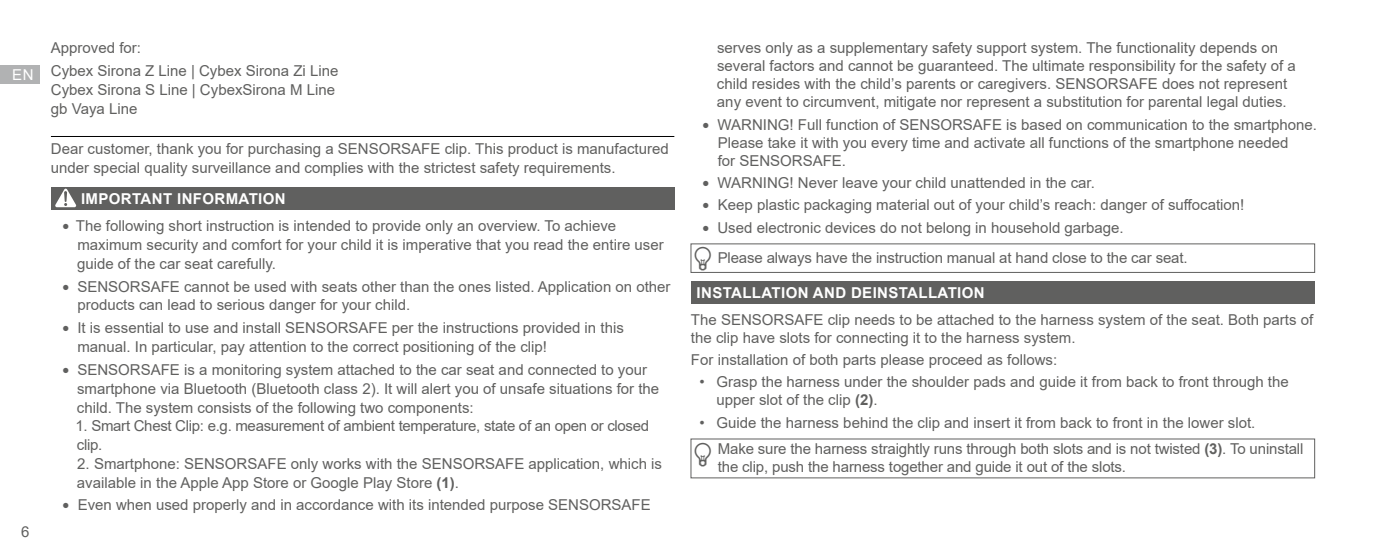
<style>
.page{position:relative;width:1387px;height:553px;background:#fff}
.page>*{position:absolute;margin:0;border:0;box-sizing:border-box;transform-origin:0 0}
.t1{font:15px/18.6px "Arial";color:#60605f}
.t2{font:15px/18.6px "Arial";letter-spacing:-.02em;color:#60605f}
.t3{font:700 15px "Arial";letter-spacing:.025em;color:#fff}
.t4{font:15px "Arial";color:#fff}
.s1{font-size:21px}
.s2{font-weight:700}
</style>
<div class="page">
<div style="left:0;top:65px;width:40px;height:18px;background:#b1b2b3"></div>
<div style="left:690px;top:243px;width:624px;height:30px;border:1px solid #60605f"></div>
<div style="left:691px;top:281px;width:623px;height:23px;background:#60605f"></div>
<hr style="left:51px;top:136px;width:623px;height:1px;background:#000">
<div style="left:51px;top:187px;width:623px;height:23px;background:#60605f"></div>
<svg style="left:55px;top:189px;width:21px;height:18px"></svg>
<p class="t4" style="left:12px;top:64px;width:23px">EN</p>
<p class="t1" style="left:21px;top:522px;width:10px">6</p>
<p class="t1" style="left:51px;top:37px;width:289px;line-height:23.1px">Approved for:<br>Cybex Sirona Z Line | Cybex Sirona Zi Line</p>
<p class="t1" style="left:51px;top:80px;width:286px">Cybex Sirona S Line | CybexSirona M Line gb Vaya Line</p>
<p class="t1" style="left:51px;top:139px;width:619px">Dear customer, thank you for purchasing a SENSORSAFE clip. This product is manufactured under special quality surveillance and complies with the strictest safety requirements.</p>
<p class="t3" style="left:81px;top:188px;width:206px">IMPORTANT INFORMATION</p>
<p class="t1" style="left:77px;top:217px;width:588px;text-indent:-15px"><span class="s1">•</span> The following short instruction is intended to provide only an overview. To achieve maximum security and comfort for your child it is imperative that you read the entire user guide of the car seat carefully.</p>
<p class="t1" style="left:77px;top:277px;width:594px;text-indent:-15px"><span class="s1">•</span> SENSORSAFE cannot be used with seats other than the ones listed. Application on other products can lead to serious danger for your child.</p>
<p class="t1" style="left:77px;top:319px;width:548px;text-indent:-15px"><span class="s1">•</span> It is essential to use and install SENSORSAFE per the instructions provided in this manual. In particular, pay attention to the correct positioning of the clip!</p>
<p class="t1" style="left:77px;top:360px;width:584px;text-indent:-15px"><span class="s1">•</span> SENSORSAFE is a monitoring system attached to the car seat and connected to your smartphone via Bluetooth (Bluetooth class 2). It will alert you of unsafe situations for the child. The system consists of the following two components:</p>
<p class="t2" style="left:76px;top:416px;width:575px">1. Smart Chest Clip: e.g. measurement of ambient temperature, state of an open or closed clip.</p>
<p class="t1" style="left:77px;top:454px;width:586px">2. Smartphone: SENSORSAFE only works with the SENSORSAFE application, which is available in the Apple App Store or Google Play Store <span class="s2">(1)</span>.</p>
<p class="t1" style="left:62px;top:496px;width:590px"><span class="s1">•</span> Even when used properly and in accordance with its intended purpose SENSORSAFE</p>
<p class="t1" style="left:716px;top:39px;width:580px">serves only as a supplementary safety support system. The functionality depends on several factors and cannot be guaranteed. The ultimate responsibility for the safety of a child resides with the child’s parents or caregivers. SENSORSAFE does not represent any event to circumvent, mitigate nor represent a substitution for parental legal duties.</p>
<p class="t1" style="left:717px;top:115px;width:601px;text-indent:-15px"><span class="s1">•</span> WARNING! Full function of SENSORSAFE is based on communication to the smartphone.<br>Please take it with you every time and activate all functions of the smartphone needed<br>for SENSORSAFE.</p>
<p class="t1" style="left:702px;top:173px;width:394px"><span class="s1">•</span> WARNING! Never leave your child unattended in the car.</p>
<p class="t1" style="left:702px;top:196px;width:543px"><span class="s1">•</span> Keep plastic packaging material out of your child’s reach: danger of suffocation!</p>
<p class="t1" style="left:717px;top:212px;width:471px;line-height:30.9px;text-indent:-15px"><span class="s1">•</span> Used electronic devices do not belong in household garbage.<br>Please always have the instruction manual at hand close to the car seat.</p>
<p class="t3" style="left:696px;top:282px;width:289px">INSTALLATION AND DEINSTALLATION</p>
<p class="t1" style="left:691px;top:310px;width:623px">The SENSORSAFE clip needs to be attached to the harness system of the seat. Both parts of the clip have slots for connecting it to the harness system.</p>
<p class="t1" style="left:691px;top:350px;width:367px">For installation of both parts please proceed as follows:</p>
<p class="t1" style="left:716px;top:373px;width:573px;text-indent:-17px">• Grasp the harness under the shoulder pads and guide it from back to front through the upper slot of the clip <span class="s2">(2)</span>.</p>
<p class="t1" style="left:717px;top:409px;width:587px;line-height:26.4px;text-indent:-18px">• Guide the harness behind the clip and insert it from back to front in the lower slot.<br>Make sure the harness straightly runs through both slots and is not twisted <span class="s2">(3)</span>. To uninstall</p>
<p class="t1" style="left:717px;top:457px;width:409px">the clip, push the harness together and guide it out of the slots.</p>
</div>
